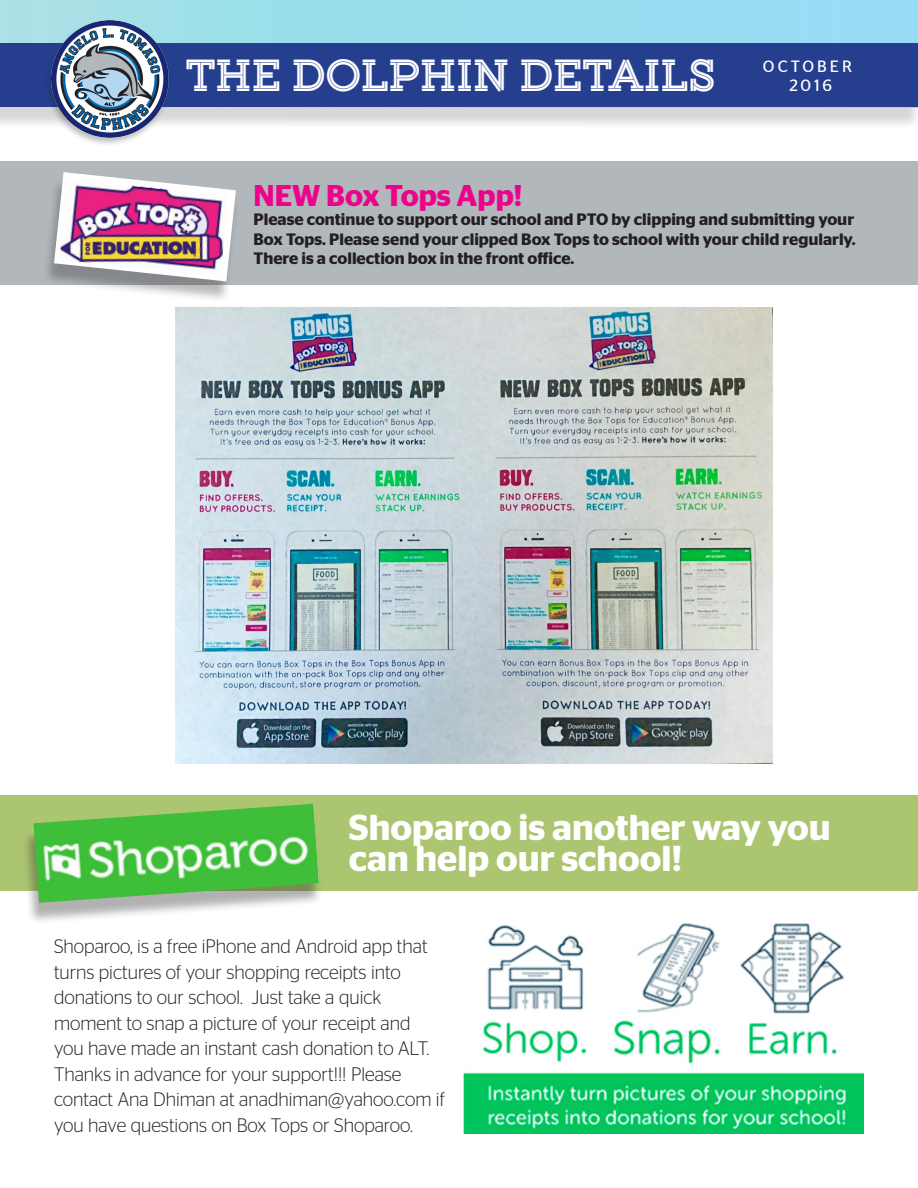
<style>
.page{position:relative;width:918px;height:1188px;background:#fff}
.page>*{position:absolute;margin:0;border:0;box-sizing:border-box;transform-origin:0 0}
.t1{font:40.35px "Gist Upright Extrabold Demo";letter-spacing:.02em;color:#fff}
.t2{font:600 36px "Stag Sans";color:#fff}
.t3{font:600 30px "Stag Sans";color:#ed028c}
.t4{font:300 19.5px/25.5px "Stag Sans";color:#231f20;scale:.96 1}
.t5{font:600 16.5px "Stag Sans";color:#231f20}
.t6{font:16.35px "Stag Sans";letter-spacing:.185em;color:#fff}
</style>
<div class="page">
<div style="left:0;top:162px;width:918px;height:123px;background:#b2b7bb"></div>
<div style="left:0;top:6px;width:918px;height:125px;background:#231f20;opacity:.44"></div>
<div style="left:0;top:0;width:918px;height:108px;background:linear-gradient(to right,#a3e1e4,#92ddf7)"></div>
<div style="left:0;top:43px;width:918px;height:64px;background:#253f8e"></div>
<div style="left:44px;top:20px;width:128px;height:127px;background:#231f20;opacity:.29"></div>
<img style="left:51px;top:21px;width:117px;height:117px">
<img style="left:176px;top:307px;width:596px;height:457px">
<div style="left:42px;top:178px;width:197px;height:125px;background:#231f20;opacity:.31"></div>
<svg style="left:54px;top:172px;width:182px;height:109px"></svg>
<img style="left:59px;top:179px;width:170px;height:97px">
<div style="left:0;top:795px;width:918px;height:95px;background:#acc571"></div>
<img style="left:464px;top:923px;width:400px;height:211px">
<div style="left:21px;top:810px;width:302px;height:115px;background:#231f20;opacity:.35"></div>
<img style="left:33px;top:804px;width:286px;height:99px">
<p class="t1" style="left:186px;top:46px;width:531px">THE DOLPHIN DETAILS</p>
<p class="t6" style="left:763px;top:57px;width:91px">OCTOBER</p>
<p class="t6" style="left:789px;top:76px;width:44px">2016</p>
<p class="t3" style="left:254px;top:178px;width:271px">NEW Box Tops App!</p>
<p class="t5" style="left:254px;top:210px;width:602px">Please continue to support our school and PTO by clipping and submitting your</p>
<p class="t5" style="left:254px;top:230px;width:604px">Box Tops. Please send your clipped Box Tops to school with your child regularly.</p>
<p class="t5" style="left:254px;top:249px;width:322px">There is a collection box in the front office.</p>
<p class="t2" style="left:349px;top:806px;width:484px">Shoparoo is another way you</p>
<p class="t2" style="left:349px;top:838px;width:335px">can help our school!</p>
<p class="t4" style="left:54px;top:933px;width:391px">Shoparoo, is a free iPhone and Android app that turns pictures of your shopping receipts into</p>
<p class="t4" style="left:54px;top:984px;width:342px">donations to our school. Just take a quick</p>
<p class="t4" style="left:54px;top:1010px;width:409px">moment to snap a picture of your receipt and you have made an instant cash donation to ALT.<br>Thanks in advance for your support!!! Please contact Ana Dhiman at anadhiman@yahoo.com if you have questions on Box Tops or Shoparoo.</p>
</div>
